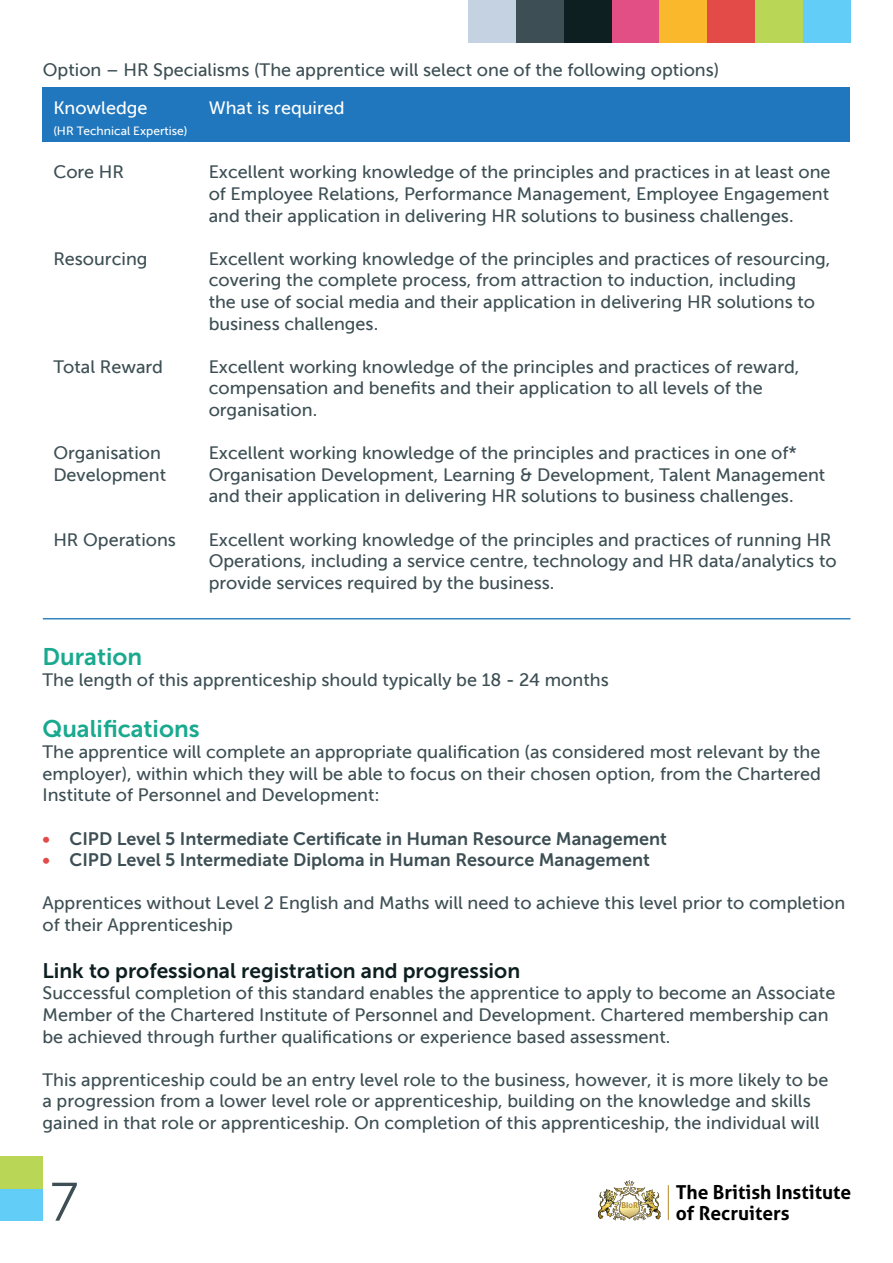
<style>
.page{position:relative;width:893px;height:1263px;background:#fff}
.page>*{position:absolute;margin:0;border:0;box-sizing:border-box;transform-origin:0 0}
.t1{font:54px "Museo Sans 300";color:#3d4f54}
.t2{font:24px "Museo Sans 700";color:#18a98e}
.t3{font:21px "Museo Sans 700";color:#0e1f22}
.t4{font:700 19.2px/20.7px "Aller";color:#000}
.t5{font:18px/21.6px "Museo Sans 500";color:#3d4f54}
.t6{font:18px "Museo Sans 700";color:#3d4f54}
.t7{font:18px "Museo Sans 500";color:#fff}
.t8{font:12px "Museo Sans 500";color:#fff}
.t9{font:700 8.1px "Aller";color:#b18b28}
.s1{color:#e34b49}
.s2{font-size:6.3px}
</style>
<div class="page">
<div style="left:803px;top:0;width:47px;height:43px;background:#62cdf6"></div>
<div style="left:755px;top:0;width:48px;height:43px;background:#bad656"></div>
<div style="left:707px;top:0;width:48px;height:43px;background:#e34b49"></div>
<div style="left:659px;top:0;width:48px;height:43px;background:#fab82c"></div>
<div style="left:611px;top:0;width:48px;height:43px;background:#e24f84"></div>
<div style="left:564px;top:0;width:48px;height:43px;background:#0e1f22"></div>
<div style="left:516px;top:0;width:48px;height:43px;background:#3d4f54"></div>
<div style="left:468px;top:0;width:48px;height:43px;background:#c4d2e1"></div>
<div style="left:0;top:1189px;width:43px;height:32px;background:#62cdf6"></div>
<div style="left:0;top:1157px;width:43px;height:32px;background:#bad656"></div>
<hr style="left:668px;top:1185px;width:1px;height:35px;background:#b18b28">
<svg style="left:598px;top:1180px;width:63px;height:40px"></svg>
<div style="left:43px;top:87px;width:807px;height:55px;background:#2077bd"></div>
<hr style="left:43px;top:618px;width:807px;height:1px;background:#3484bf">
<p class="t5" style="left:43px;top:60px;width:678px">Option – HR Specialisms (The apprentice will select one of the following options)</p>
<p class="t7" style="left:53px;top:98px;width:96px">Knowledge</p>
<p class="t8" style="left:53px;top:124px;width:136px">(HR Technical Expertise)</p>
<p class="t5" style="left:53px;top:161px;width:72px">Core HR</p>
<p class="t5" style="left:53px;top:248px;width:96px">Resourcing</p>
<p class="t5" style="left:53px;top:356px;width:111px">Total Reward</p>
<p class="t5" style="left:53px;top:442px;width:114px">Organisation<br>Development</p>
<p class="t5" style="left:53px;top:529px;width:124px">HR Operations</p>
<p class="t7" style="left:209px;top:98px;width:137px">What is required</p>
<p class="t5" style="left:209px;top:161px;width:623px;text-align:justify">Excellent working knowledge of the principles and practices in at least one of Employee Relations, Performance Management, Employee Engagement and their application in delivering HR solutions to business challenges.</p>
<p class="t5" style="left:209px;top:248px;width:623px">Excellent working knowledge of the principles and practices of resourcing, covering the complete process, from attraction to induction, including<br>the use of social media and their application in delivering HR solutions to business challenges.</p>
<p class="t5" style="left:209px;top:356px;width:592px">Excellent working knowledge of the principles and practices of reward, compensation and benefits and their application to all levels of the organisation.</p>
<p class="t5" style="left:209px;top:442px;width:618px">Excellent working knowledge of the principles and practices in one of*<br>Organisation Development, Learning &amp; Development, Talent Management and their application in delivering HR solutions to business challenges.</p>
<p class="t5" style="left:209px;top:529px;width:629px">Excellent working knowledge of the principles and practices of running HR<br>Operations, including a service centre, technology and HR data/analytics to provide services required by the business.</p>
<h2 class="t2" style="left:43px;top:643px;width:101px">Duration</h2>
<p class="t5" style="left:43px;top:669px;width:568px">The length of this apprenticeship should typically be 18 - 24 months</p>
<h2 class="t2" style="left:43px;top:715px;width:159px">Qualifications</h2>
<p class="t5" style="left:43px;top:741px;width:780px;text-align:justify">The apprentice will complete an appropriate qualification (as considered most relevant by the employer), within which they will be able to focus on their chosen option, from the Chartered Institute of Personnel and Development:</p>
<p class="t6" style="left:43px;top:828px;width:626px"><span class="s1">•</span> CIPD Level 5 Intermediate Certificate in Human Resource Management</p>
<p class="t6" style="left:43px;top:850px;width:609px"><span class="s1">•</span> CIPD Level 5 Intermediate Diploma in Human Resource Management</p>
<p class="t5" style="left:43px;top:892px;width:804px">Apprentices without Level 2 English and Maths will need to achieve this level prior to completion of their Apprenticeship</p>
<p class="t3" style="left:43px;top:959px;width:479px">Link to professional registration and progression</p>
<p class="t5" style="left:43px;top:982px;width:794px">Successful completion of this standard enables the apprentice to apply to become an Associate<br>Member of the Chartered Institute of Personnel and Development. Chartered membership can be achieved through further qualifications or experience based assessment.</p>
<p class="t5" style="left:43px;top:1069px;width:787px">This apprenticeship could be an entry level role to the business, however, it is more likely to be a progression from a lower level role or apprenticeship, building on the knowledge and skills gained in that role or apprenticeship. On completion of this apprenticeship, the individual will</p>
<h1 class="t1" style="left:50px;top:1173px;width:30px">7</h1>
<p class="t4" style="left:676px;top:1182px;width:177px">The British Institute of Recruiters</p>
<p class="t9" style="left:621px;top:1200px;width:18px">BI<span class="s2">O</span>R</p>
</div>
